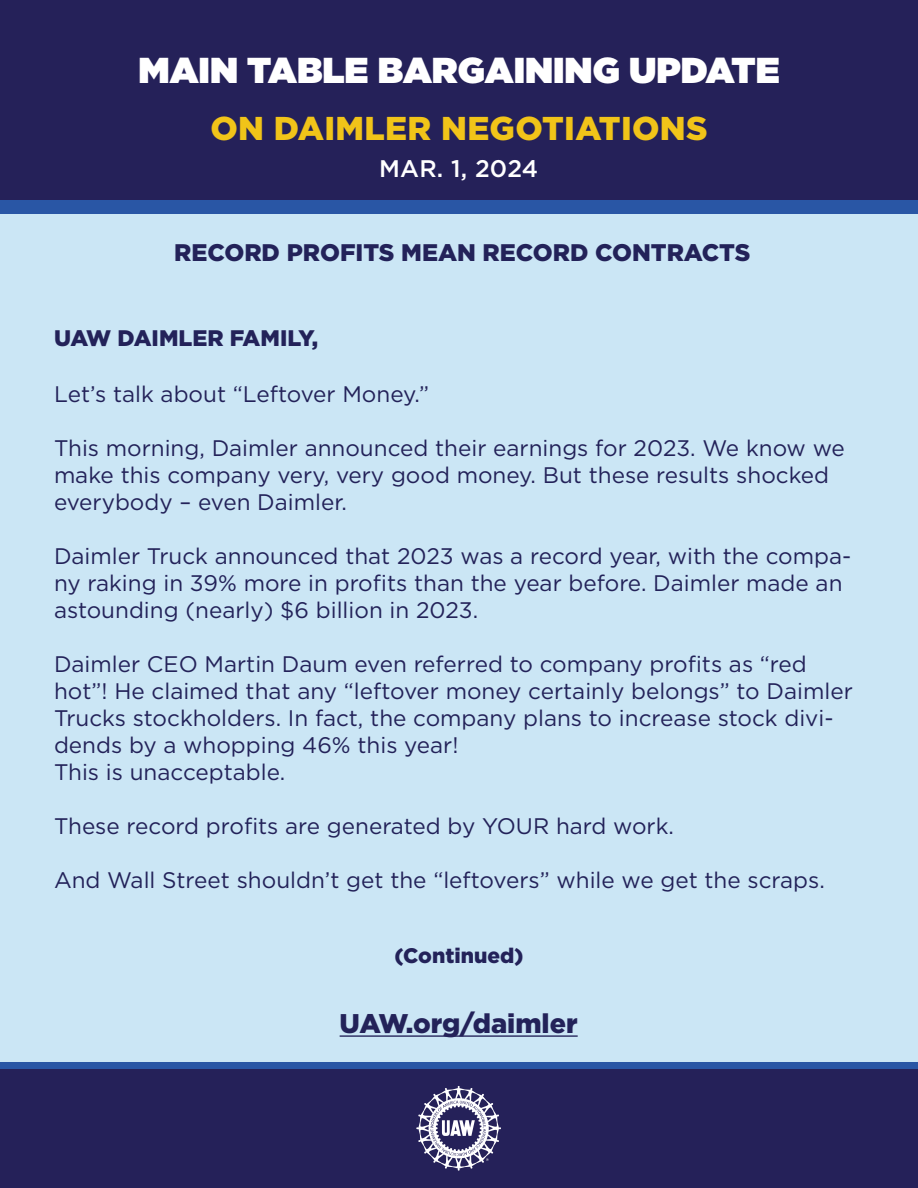
<style>
.page{position:relative;width:918px;height:1188px;background:#cbe6f5}
.page>*{position:absolute;margin:0;border:0;box-sizing:border-box;transform-origin:0 0}
.t1{font:900 36px "Gotham";color:#fff}
.t2{font:900 33px "Gotham";letter-spacing:.01em;color:#f1c419}
.t3{font:900 27px "Gotham";color:#232259}
.t4{font:900 24px "Gotham";color:#232259}
.t5{font:500 24px "Gotham";letter-spacing:.01em;color:#fff}
.t6{font:22.5px/27px "Gotham";color:#232259}
.t7{font:900 22.5px "Gotham";color:#232259}
.t8{font:900 21px "Gotham";color:#232259}
</style>
<div class="page">
<div style="left:0;top:0;width:918px;height:201px;background:#252159"></div>
<div style="left:0;top:1063px;width:918px;height:13px;background:#2956a5"></div>
<div style="left:0;top:201px;width:918px;height:13px;background:#2956a5"></div>
<div style="left:0;top:1069px;width:918px;height:119px;background:#252159"></div>
<svg style="left:416px;top:1086px;width:85px;height:85px"></svg>
<hr style="left:340px;top:1035px;width:238px;height:2px;background:#232259">
<p class="t1" style="left:139px;top:44px;width:643px">MAIN TABLE BARGAINING UPDATE</p>
<p class="t2" style="left:211px;top:106px;width:499px">ON DAIMLER NEGOTIATIONS</p>
<p class="t5" style="left:379px;top:152px;width:161px">MAR. 1, 2024</p>
<p class="t4" style="left:174px;top:236px;width:578px">RECORD PROFITS MEAN RECORD CONTRACTS</p>
<p class="t7" style="left:54px;top:322px;width:266px">UAW DAIMLER FAMILY,</p>
<p class="t6" style="left:54px;top:380px;width:377px">Let’s talk about “Leftover Money.”</p>
<p class="t6" style="left:54px;top:434px;width:792px">This morning, Daimler announced their earnings for 2023. We know we make this company very, very good money. But these results shocked everybody – even Daimler.</p>
<p class="t6" style="left:54px;top:542px;width:799px">Daimler Truck announced that 2023 was a record year, with the compa&shy;ny raking in 39% more in profits than the year before. Daimler made an astounding (nearly) $6 billion in 2023.</p>
<p class="t6" style="left:54px;top:650px;width:800px">Daimler CEO Martin Daum even referred to company profits as “red hot”! He claimed that any “leftover money certainly belongs” to Daimler Trucks stockholders. In fact, the company plans to increase stock divi&shy;dends by a whopping 46% this year!</p>
<p class="t6" style="left:54px;top:758px;width:233px">This is unacceptable.</p>
<p class="t6" style="left:54px;top:812px;width:622px">These record profits are generated by YOUR hard work.</p>
<p class="t6" style="left:54px;top:866px;width:772px">And Wall Street shouldn’t get the “leftovers” while we get the scraps.</p>
<p class="t8" style="left:394px;top:941px;width:131px">(Continued)</p>
<p class="t3" style="left:340px;top:1005px;width:240px">UAW.org/daimler</p>
</div>
